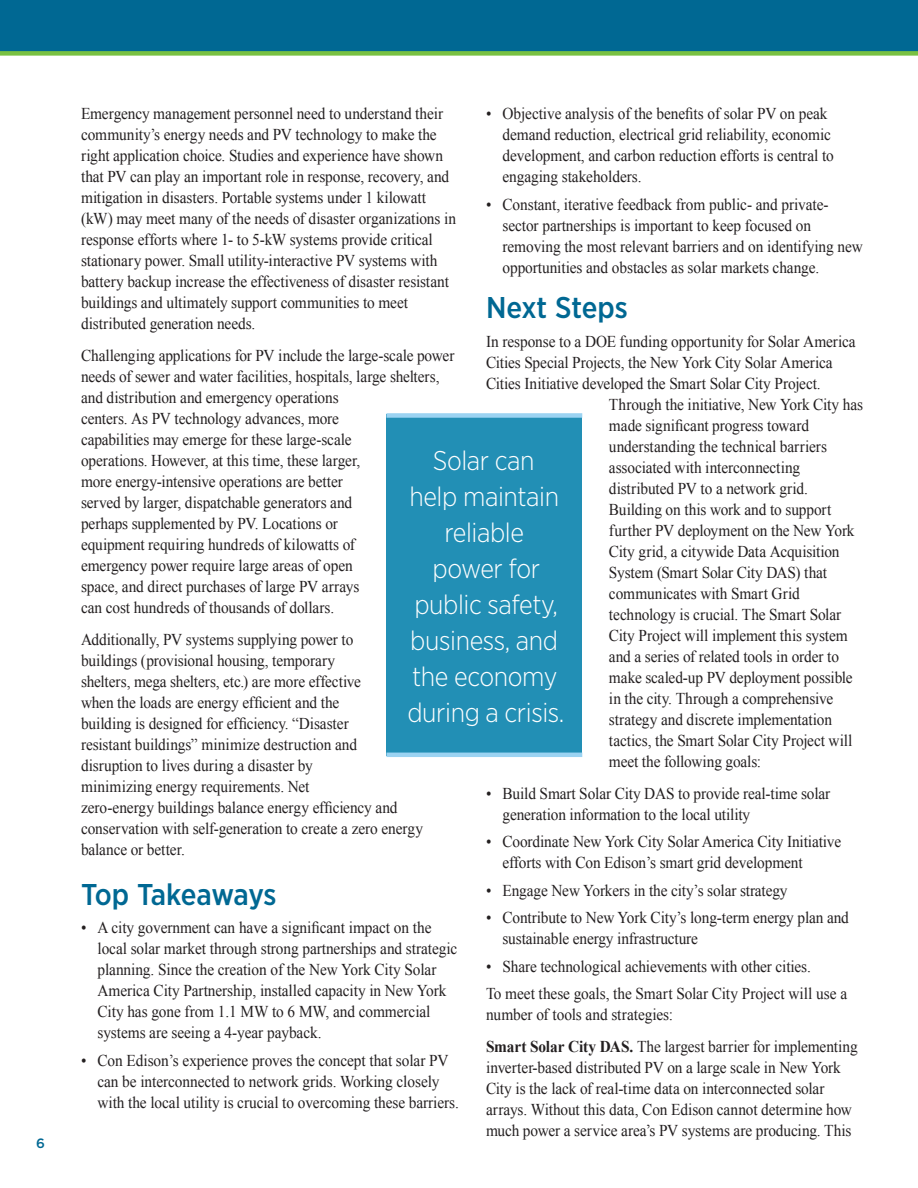
<style>
.page{position:relative;width:918px;height:1188px;background:#fff}
.page>*{position:absolute;margin:0;border:0;box-sizing:border-box;transform-origin:0 0}
.subhead{font:500 30px "Gotham Narrow";letter-spacing:-.015em;color:#006893}
.text{font:300 27px/36px "Gotham Narrow";letter-spacing:-.015em;color:#fff;text-align:center}
.Body_text{font:16.5px/21px "Times New Roman";letter-spacing:-.005em;color:#231f20;scale:.93 1}
.Body_text_bullets{font:16.5px/21px "Times New Roman";letter-spacing:-.005em;color:#231f20;scale:.93 1}
.t1{font:500 13.5px "Gotham";color:#006893}
.s1{font-weight:700}
</style>
<div class="page">
<div style="left:0;top:0;width:918px;height:51px;background:#006893"></div>
<div style="left:0;top:51px;width:918px;height:5px;background:#79c142"></div>
<div style="left:386px;top:414px;width:196px;height:342px;background:#228fb5"></div>
<div style="left:386px;top:413px;width:196px;height:5px;background:#9bd3f2"></div>
<hr style="left:386px;top:753px;width:196px;height:4px;background:#9bd3f2">
<p class="t1" style="left:36px;top:1134px;width:10px">6</p>
<p class="Body_text_bullets" style="left:502px;top:103px;width:358px;text-indent:-16px">• Objective analysis of the benefits of solar PV on peak demand reduction, electrical grid reliability, economic development, and carbon reduction efforts is central to engaging stakeholders.</p>
<p class="Body_text_bullets" style="left:502px;top:194px;width:389px;text-indent:-16px">• Constant, iterative feedback from public- and private&shy;sector partnerships is important to keep focused on removing the most relevant barriers and on identifying new opportunities and obstacles as solar markets change.</p>
<p class="subhead" style="left:486px;top:289px;width:143px">Next Steps</p>
<p class="Body_text" style="left:486px;top:331px;width:399px">In response to a DOE funding opportunity for Solar America</p>
<p class="Body_text" style="left:486px;top:352px;width:374px">Cities Special Projects, the New York City Solar America</p>
<p class="Body_text" style="left:486px;top:373px;width:361px">Cities Initiative developed the Smart Solar City Project.</p>
<p class="Body_text" style="left:609px;top:394px;width:275px">Through the initiative, New York City has</p>
<p class="Body_text" style="left:609px;top:415px;width:217px">made significant progress toward</p>
<p class="Body_text" style="left:609px;top:436px;width:236px">understanding the technical barriers</p>
<p class="Body_text" style="left:609px;top:457px;width:207px">associated with interconnecting</p>
<p class="Body_text" style="left:609px;top:478px;width:216px">distributed PV to a network grid.</p>
<p class="Body_text" style="left:609px;top:499px;width:241px">Building on this work and to support</p>
<p class="Body_text" style="left:609px;top:520px;width:266px">further PV deployment on the New York</p>
<p class="Body_text" style="left:609px;top:541px;width:249px">City grid, a citywide Data Acquisition</p>
<p class="Body_text" style="left:609px;top:562px;width:236px">System (Smart Solar City DAS) that</p>
<p class="Body_text" style="left:609px;top:583px;width:207px">communicates with Smart Grid</p>
<p class="Body_text" style="left:609px;top:604px;width:251px">technology is crucial. The Smart Solar</p>
<p class="Body_text" style="left:609px;top:625px;width:258px">City Project will implement this system</p>
<p class="Body_text" style="left:609px;top:646px;width:249px">and a series of related tools in order to</p>
<p class="Body_text" style="left:609px;top:667px;width:264px">make scaled-up PV deployment possible</p>
<p class="Body_text" style="left:609px;top:688px;width:243px">in the city. Through a comprehensive</p>
<p class="Body_text" style="left:609px;top:709px;width:241px">strategy and discrete implementation</p>
<p class="Body_text" style="left:609px;top:730px;width:263px">tactics, the Smart Solar City Project will</p>
<p class="Body_text" style="left:609px;top:751px;width:165px">meet the following goals:</p>
<p class="Body_text_bullets" style="left:502px;top:782px;width:354px;text-indent:-16px">• Build Smart Solar City DAS to provide real-time solar generation information to the local utility</p>
<p class="Body_text_bullets" style="left:502px;top:831px;width:366px;text-indent:-16px">• Coordinate New York City Solar America City Initiative efforts with Con Edison’s smart grid development</p>
<p class="Body_text_bullets" style="left:486px;top:879px;width:326px">• Engage New Yorkers in the city’s solar strategy</p>
<p class="Body_text_bullets" style="left:502px;top:907px;width:374px;text-indent:-16px">• Contribute to New York City’s long-term energy plan and sustainable energy infrastructure</p>
<p class="Body_text_bullets" style="left:486px;top:955px;width:351px">• Share technological achievements with other cities.</p>
<p class="Body_text" style="left:486px;top:983px;width:390px">To meet these goals, the Smart Solar City Project will use a number of tools and strategies:</p>
<p class="Body_text" style="left:486px;top:1036px;width:401px"><span class="s1">Smart Solar City DAS.</span> The largest barrier for implementing inverter-based distributed PV on a large scale in New York City is the lack of real-time data on interconnected solar arrays. Without this data, Con Edison cannot determine how much power a service area’s PV systems are producing. This</p>
<p class="Body_text" style="left:81px;top:103px;width:405px">Emergency management personnel need to understand their community’s energy needs and PV technology to make the right application choice. Studies and experience have shown that PV can play an important role in response, recovery, and mitigation in disasters. Portable systems under 1 kilowatt (kW) may meet many of the needs of disaster organizations in response efforts where 1- to 5-kW systems provide critical stationary power. Small utility-interactive PV systems with battery backup increase the effectiveness of disaster resistant buildings and ultimately support communities to meet distributed generation needs.</p>
<p class="Body_text" style="left:81px;top:345px;width:403px">Challenging applications for PV include the large-scale power needs of sewer and water facilities, hospitals, large shelters, and distribution and emergency operations<br>centers. As PV technology advances, more<br>capabilities may emerge for these large-scale<br>operations. However, at this time, these larger,<br>more energy-intensive operations are better<br>served by larger, dispatchable generators and<br>perhaps supplemented by PV. Locations or<br>equipment requiring hundreds of kilowatts of<br>emergency power require large areas of open<br>space, and direct purchases of large PV arrays<br>can cost hundreds of thousands of dollars.</p>
<p class="Body_text" style="left:81px;top:629px;width:369px">Additionally, PV systems supplying power to<br>buildings (provisional housing, temporary<br>shelters, mega shelters, etc.) are more effective<br>when the loads are energy efficient and the<br>building is designed for efficiency. “Disaster<br>resistant buildings” minimize destruction and<br>disruption to lives during a disaster by<br>minimizing energy requirements. Net<br>zero-energy buildings balance energy efficiency and conservation with self-generation to create a zero energy balance or better.</p>
<p class="subhead" style="left:81px;top:875px;width:197px">Top Takeaways</p>
<p class="Body_text_bullets" style="left:98px;top:917px;width:388px;text-indent:-16px">• A city government can have a significant impact on the local solar market through strong partnerships and strategic planning. Since the creation of the New York City Solar America City Partnership, installed capacity in New York City has gone from 1.1 MW to 6 MW, and commercial systems are seeing a 4-year payback.</p>
<p class="Body_text_bullets" style="left:98px;top:1050px;width:390px;text-indent:-16px">• Con Edison’s experience proves the concept that solar PV can be interconnected to network grids. Working closely with the local utility is crucial to overcoming these barriers.</p>
<p class="text" style="left:407px;top:442px;width:159px">Solar can<br>help maintain reliable<br>power for public safety, business, and the economy during a crisis.</p>
</div>
